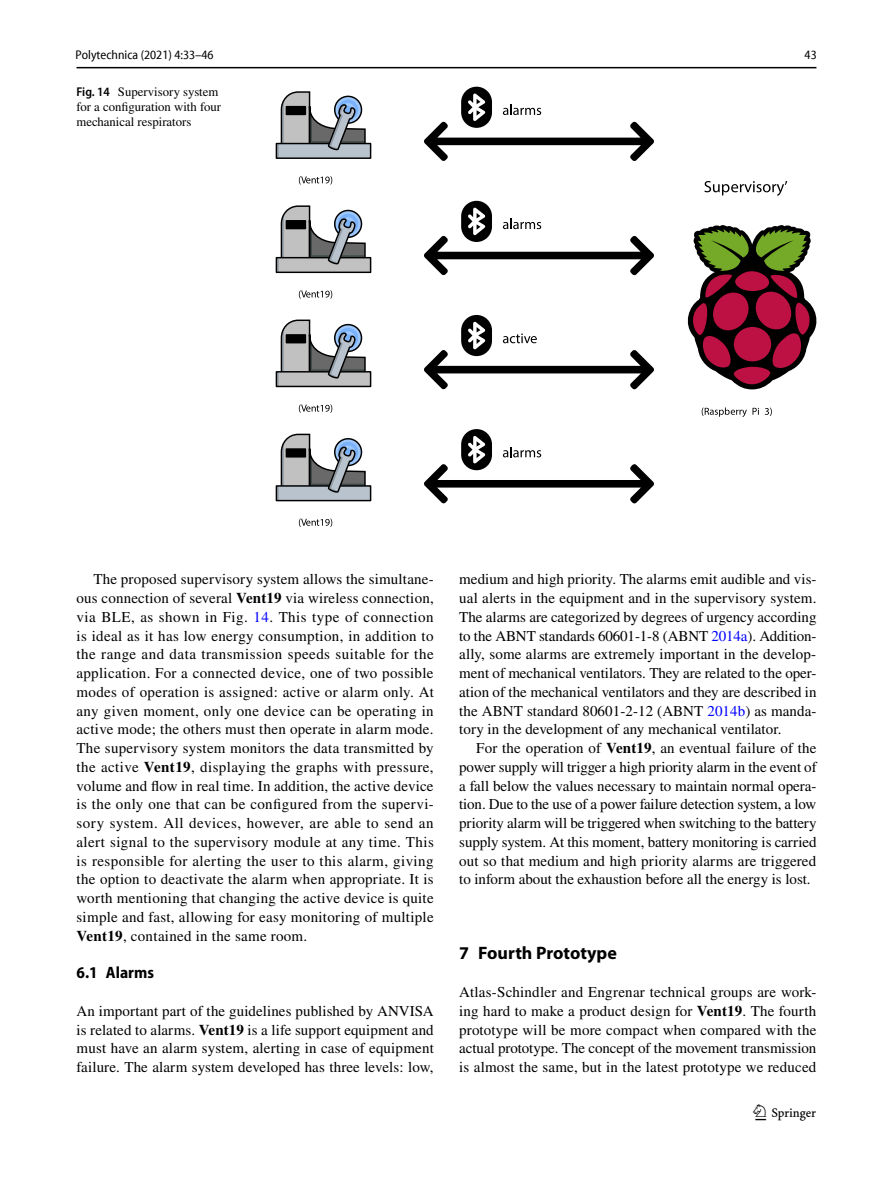
<style>
.page{position:relative;width:893px;height:1187px;background:#fff}
.page>*{position:absolute;margin:0;border:0;box-sizing:border-box;transform-origin:0 0}
.t1{font:22.5px "Springnew Regular 3";color:#000}
.t2{font:700 18px "Myriad Pro";color:#000}
.t3{font:700 semi-condensed 16.5px "Myriad Pro";color:#000}
.t4{font:15px/18.8px "STIX";letter-spacing:.01em;color:#000;text-align:justify}
.t5{font:12.75px/15px "STIX";color:#000}
.t6{font:semi-condensed 12.75px "Myriad Pro Unic";color:#000}
.s1{font-family:"Myriad Pro";font-weight:600;font-stretch:semi-condensed}
.s2{font-weight:700}
.s3{color:#00f}
</style>
<div class="page">
<hr style="left:77px;top:67px;width:739px;height:1px;background:#000">
<div style="left:276px;top:486px;width:95px;height:14px;background:#b9c3cd"></div>
<div style="left:276px;top:485px;width:95px;height:16px;border:1px solid #000"></div>
<svg style="left:277px;top:433px;width:89px;height:67px"></svg>
<div style="left:286px;top:448px;width:20px;height:9px;background:#000;border:1px solid #000"></div>
<div style="left:276px;top:372px;width:95px;height:14px;background:#c1c1c1"></div>
<div style="left:276px;top:371px;width:95px;height:16px;border:1px solid #000"></div>
<svg style="left:277px;top:319px;width:89px;height:67px"></svg>
<div style="left:286px;top:334px;width:20px;height:9px;background:#000;border:1px solid #000"></div>
<div style="left:276px;top:258px;width:95px;height:14px;background:#c1c1c1"></div>
<div style="left:276px;top:257px;width:95px;height:16px;border:1px solid #000"></div>
<svg style="left:277px;top:205px;width:89px;height:67px"></svg>
<div style="left:286px;top:220px;width:20px;height:9px;background:#000"></div>
<div style="left:276px;top:143px;width:95px;height:15px;background:#b9c3cd"></div>
<div style="left:276px;top:143px;width:95px;height:16px;border:1px solid #000"></div>
<svg style="left:277px;top:91px;width:89px;height:67px"></svg>
<div style="left:286px;top:106px;width:20px;height:9px;background:#000"></div>
<svg style="left:687px;top:225px;width:129px;height:164px"></svg>
<svg style="left:704px;top:181px;width:83px;height:15px"></svg>
<svg style="left:702px;top:407px;width:57px;height:10px"></svg>
<svg style="left:765px;top:407px;width:7px;height:9px"></svg>
<svg style="left:299px;top:176px;width:33px;height:8px"></svg>
<svg style="left:299px;top:290px;width:33px;height:9px"></svg>
<svg style="left:299px;top:404px;width:33px;height:9px"></svg>
<svg style="left:299px;top:518px;width:33px;height:9px"></svg>
<svg style="left:424px;top:87px;width:230px;height:74px"></svg>
<svg style="left:424px;top:201px;width:230px;height:74px"></svg>
<svg style="left:424px;top:315px;width:230px;height:74px"></svg>
<svg style="left:424px;top:429px;width:230px;height:74px"></svg>
<p class="t6" style="left:76px;top:50px;width:140px">Polytechnica (2021) 4:33–46</p>
<p class="t6" style="left:805px;top:50px;width:14px">43</p>
<p class="t5" style="left:77px;top:85px;width:146px"><span class="s1">Fig. 14</span> Supervisory system for a configuration with four mechanical respirators</p>
<p class="t4" style="left:77px;top:571px;width:359px;text-indent:17px">The proposed supervisory system allows the simultane&shy;ous connection of several <span class="s2">Vent19</span> via wireless connection, via BLE, as shown in Fig. <span class="s3">14</span>. This type of connection is ideal as it has low energy consumption, in addition to the range and data transmission speeds suitable for the application. For a connected device, one of two possible modes of operation is assigned: active or alarm only. At any given moment, only one device can be operating in active mode; the others must then operate in alarm mode.<br>The supervisory system monitors the data transmitted by the active <span class="s2">Vent19</span>, displaying the graphs with pressure, volume and flow in real time. In addition, the active device is the only one that can be configured from the supervi&shy;sory system. All devices, however, are able to send an alert signal to the supervisory module at any time. This is responsible for alerting the user to this alarm, giving the option to deactivate the alarm when appropriate. It is worth mentioning that changing the active device is quite simple and fast, allowing for easy monitoring of multiple <span class="s2">Vent19</span>, contained in the same room.</p>
<p class="t3" style="left:77px;top:963px;width:79px">6.1 Alarms</p>
<p class="t4" style="left:77px;top:1002px;width:359px">An important part of the guidelines published by ANVISA is related to alarms. <span class="s2">Vent19</span> is a life support equipment and must have an alarm system, alerting in case of equipment failure. The alarm system developed has three levels: low,</p>
<p class="t4" style="left:459px;top:571px;width:359px">medium and high priority. The alarms emit audible and vis&shy;ual alerts in the equipment and in the supervisory system.<br>The alarms are categorized by degrees of urgency according to the ABNT standards 60601-1-8 (ABNT <span class="s3">2014a</span>). Addition&shy;ally, some alarms are extremely important in the develop&shy;ment of mechanical ventilators. They are related to the oper&shy;ation of the mechanical ventilators and they are described in the ABNT standard 80601-2-12 (ABNT <span class="s3">2014b</span>) as manda&shy;tory in the development of any mechanical ventilator.</p>
<p class="t4" style="left:459px;top:739px;width:359px;text-indent:17px">For the operation of <span class="s2">Vent19</span>, an eventual failure of the power supply will trigger a high priority alarm in the event of a fall below the values necessary to maintain normal opera&shy;tion. Due to the use of a power failure detection system, a low priority alarm will be triggered when switching to the battery supply system. At this moment, battery monitoring is carried out so that medium and high priority alarms are triggered to inform about the exhaustion before all the energy is lost.</p>
<p class="t2" style="left:459px;top:941px;width:159px">7 Fourth Prototype</p>
<p class="t4" style="left:459px;top:983px;width:359px">Atlas-Schindler and Engrenar technical groups are work&shy;ing hard to make a product design for <span class="s2">Vent19</span>. The fourth prototype will be more compact when compared with the actual prototype. The concept of the movement transmission is almost the same, but in the latest prototype we reduced</p>
<h1 class="t1" style="left:755px;top:1104px;width:62px">1 3</h1>
</div>
